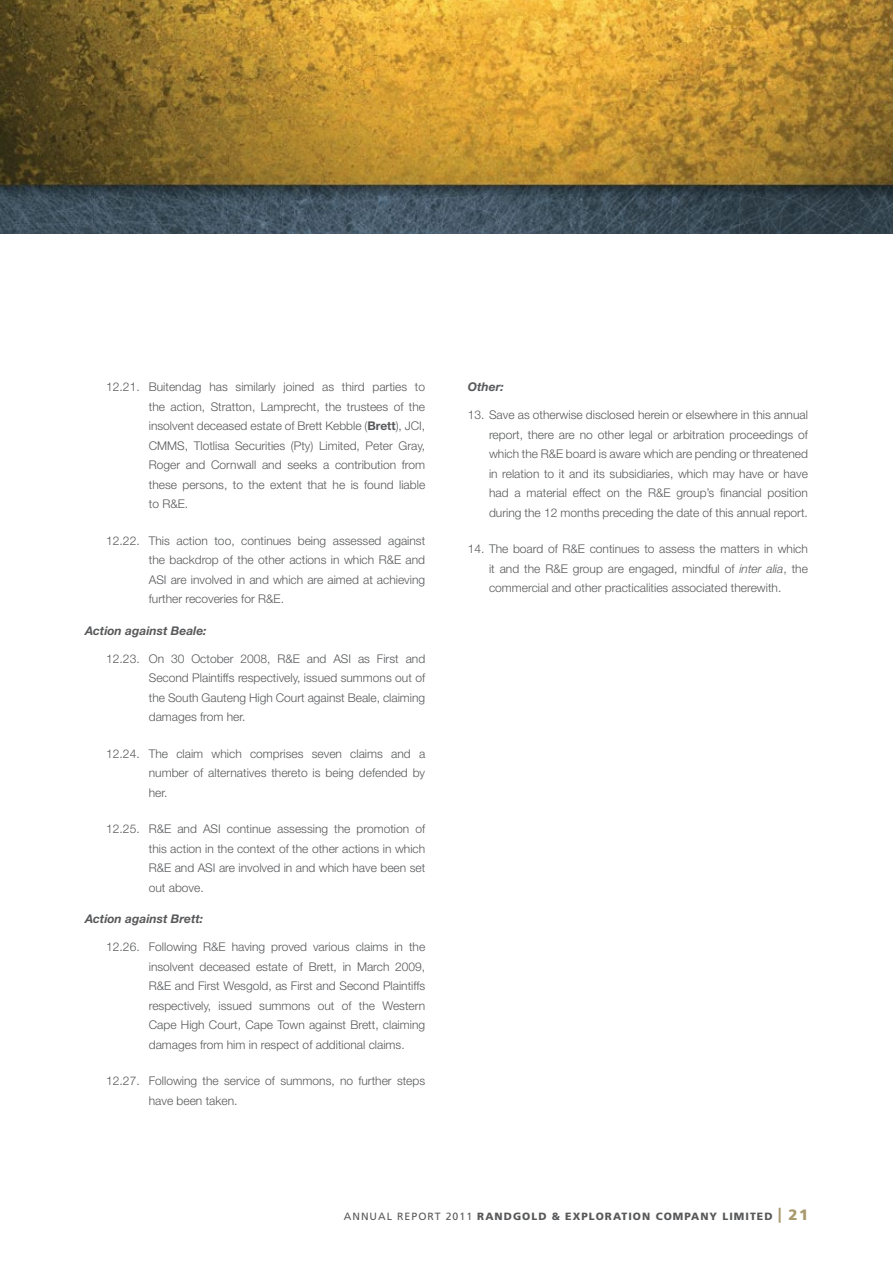
<style>
.page{position:relative;width:893px;height:1263px;background:#fff}
.page>*{position:absolute;margin:0;border:0;box-sizing:border-box;transform-origin:0 0}
.t1{font:300 12px/19.5px "Helvetica Neue LT Std";color:#58595b;text-align:justify}
.t2{font:italic 700 12px "Helvetica Neue LT Std";color:#58595b}
.t3{font:900 10.5px "Frutiger LT Std";letter-spacing:.1em;color:#58595b}
.s1{font-weight:700}
.s2{font-style:italic}
.s3{font-weight:400}
.s4{font-size:15px;color:#a8996e}
</style>
<div class="page">
<img style="left:0;top:0;width:893px;height:234px">
<p class="t1" style="left:149px;top:377px;width:278px;text-indent:-43px">12.21. Buitendag has similarly joined as third parties to the action, Stratton, Lamprecht, the trustees of the insolvent deceased estate of Brett Kebble (<span class="s1">Brett</span>), JCI, CMMS, Tlotlisa Securities (Pty) Limited, Peter Gray, Roger and Cornwall and seeks a contribution from these persons, to the extent that he is found liable to R&amp;E.</p>
<p class="t1" style="left:149px;top:530px;width:278px;text-indent:-43px">12.22. This action too, continues being assessed against the backdrop of the other actions in which R&amp;E and ASI are involved in and which are aimed at achieving further recoveries for R&amp;E.</p>
<p class="t2" style="left:85px;top:623px;width:123px">Action against Beale:</p>
<p class="t1" style="left:149px;top:648px;width:278px;text-indent:-43px">12.23. On 30 October 2008, R&amp;E and ASI as First and Second Plaintiffs respectively, issued summons out of the South Gauteng High Court against Beale, claiming damages from her.</p>
<p class="t1" style="left:149px;top:743px;width:278px;text-indent:-43px">12.24. The claim which comprises seven claims and a number of alternatives thereto is being defended by her.</p>
<p class="t1" style="left:149px;top:819px;width:278px;text-indent:-43px">12.25. R&amp;E and ASI continue assessing the promotion of this action in the context of the other actions in which R&amp;E and ASI are involved in and which have been set out above.</p>
<p class="t2" style="left:85px;top:911px;width:120px">Action against Brett:</p>
<p class="t1" style="left:149px;top:937px;width:278px;text-indent:-43px">12.26. Following R&amp;E having proved various claims in the insolvent deceased estate of Brett, in March 2009, R&amp;E and First Wesgold, as First and Second Plaintiffs respectively, issued summons out of the Western Cape High Court, Cape Town against Brett, claiming damages from him in respect of additional claims.</p>
<p class="t1" style="left:149px;top:1071px;width:278px;text-indent:-43px">12.27. Following the service of summons, no further steps have been taken.</p>
<p class="t2" style="left:468px;top:379px;width:38px">Other:</p>
<p class="t1" style="left:489px;top:405px;width:320px;text-indent:-21px">13. Save as otherwise disclosed herein or elsewhere in this annual report, there are no other legal or arbitration proceedings of which the R&amp;E board is aware which are pending or threatened in relation to it and its subsidiaries, which may have or have had a material effect on the R&amp;E group’s financial position during the 12 months preceding the date of this annual report.</p>
<p class="t1" style="left:489px;top:539px;width:320px;text-indent:-21px">14. The board of R&amp;E continues to assess the matters in which it and the R&amp;E group are engaged, mindful of <span class="s2">inter alia</span>, the commercial and other practicalities associated therewith.</p>
<p class="t3" style="left:344px;top:1210px;width:466px"><span class="s3">ANNUAL REPORT 2011</span> RANDGOLD &amp; EXPLORATION COMPANY LIMITED <span class="s4">| 21</span></p>
</div>
